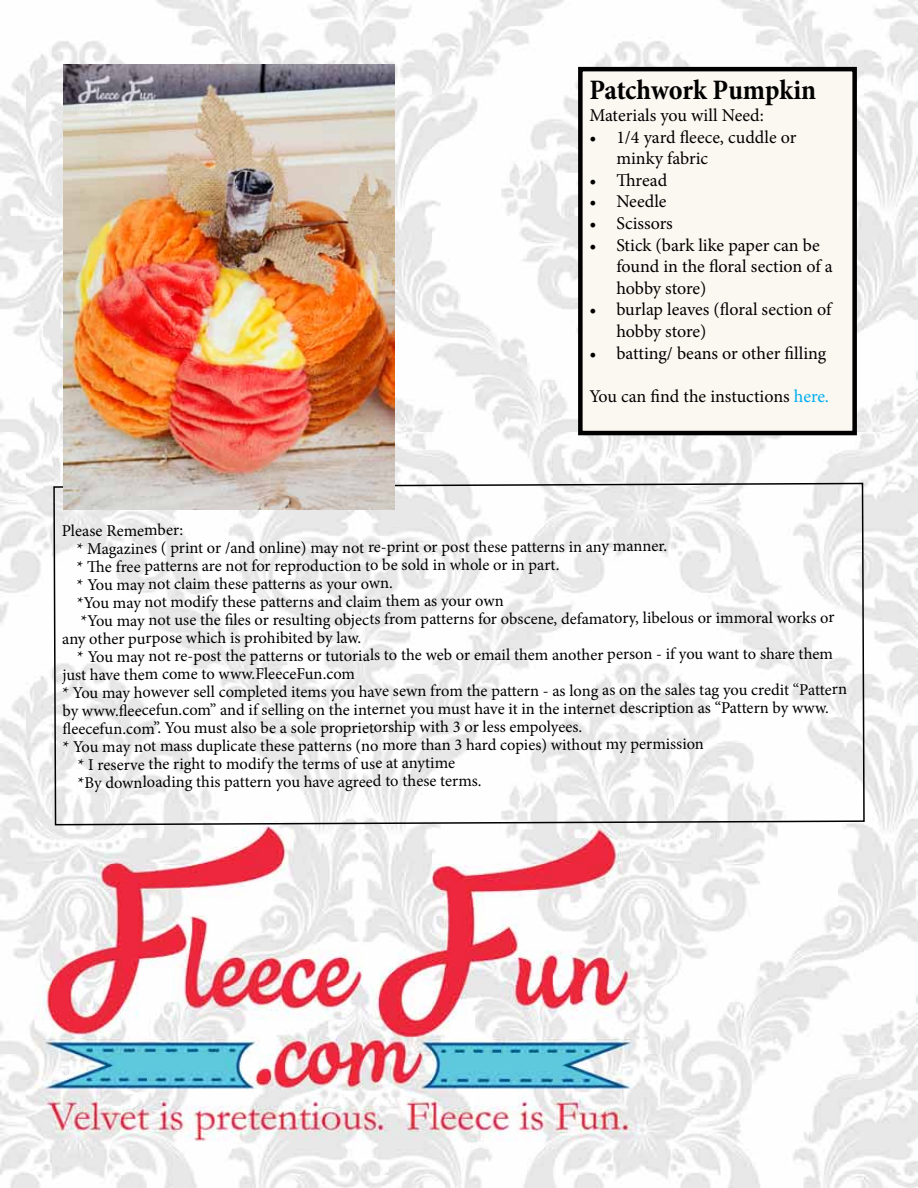
<style>
.page{position:relative;width:918px;height:1188px;background:#fff}
.page>*{position:absolute;margin:0;border:0;box-sizing:border-box;transform-origin:0 0}
.t1{font:700 condensed 28.5px "Minion Pro";letter-spacing:-.005em;color:#000}
.t2{font:18px/21.6px "Minion Pro";color:#000}
.t3{font:16.5px/17.7px "Minion Pro";letter-spacing:-.005em;color:#000}
.s1{color:#00aeef}
</style>
<div class="page">
<img style="left:0;top:0;width:918px;height:1188px">
<div style="left:580px;top:69px;width:275px;height:364px;background:#fbf7f1"></div>
<div style="left:578px;top:67px;width:279px;height:368px;border:5px solid #000"></div>
<svg style="left:53px;top:482px;width:812px;height:344px"></svg>
<img style="left:63px;top:64px;width:331px;height:445px">
<h1 class="t1" style="left:589px;top:80px;width:228px">Patchwork Pumpkin</h1>
<p class="t2" style="left:589px;top:106px;width:176px">Materials you will Need:</p>
<p class="t2" style="left:616px;top:126px;width:182px;text-indent:-27px">• 1/4 yard fleece, cuddle or minky fabric</p>
<p class="t2" style="left:589px;top:169px;width:79px">• Thread</p>
<p class="t2" style="left:589px;top:191px;width:79px">• Needle</p>
<p class="t2" style="left:589px;top:213px;width:85px">• Scissors</p>
<p class="t2" style="left:616px;top:234px;width:218px;text-indent:-27px">• Stick (bark like paper can be found in the floral section of a hobby store)</p>
<p class="t2" style="left:616px;top:299px;width:217px;text-indent:-27px">• burlap leaves (floral section of hobby store)</p>
<p class="t2" style="left:589px;top:342px;width:239px">• batting/ beans or other filling</p>
<p class="t2" style="left:589px;top:387px;width:241px">You can find the instuctions <span class="s1">here.</span></p>
<p class="t3" style="left:77px;top:523px;width:759px;text-indent:-15px">Please Remember:<br>* Magazines ( print or /and online) may not re-print or post these patterns in any manner.<br>* The free patterns are not for reproduction to be sold in whole or in part.<br>* You may not claim these patterns as your own.<br>*You may not modify these patterns and claim them as your own<br>*You may not use the files or resulting objects from patterns for obscene, defamatory, libelous or immoral works or</p>
<p class="t3" style="left:77px;top:631px;width:757px;line-height:17px;text-indent:-15px">any other purpose which is prohibited by law.<br>* You may not re-post the patterns or tutorials to the web or email them another person - if you want to share them</p>
<p class="t3" style="left:62px;top:667px;width:294px">just have them come to www.FleeceFun.com</p>
<p class="t3" style="left:62px;top:683px;width:786px">* You may however sell completed items you have sewn from the pattern - as long as on the sales tag you credit “Pattern</p>
<p class="t3" style="left:63px;top:702px;width:768px">by www.fleecefun.com” and if selling on the internet you must have it in the internet description as “Pattern by www.</p>
<p class="t3" style="left:63px;top:720px;width:521px">fleecefun.com”. You must also be a sole proprietorship with 3 or less empolyees.</p>
<p class="t3" style="left:63px;top:738px;width:643px">* You may not mass duplicate these patterns (no more than 3 hard copies) without my permission</p>
<p class="t3" style="left:78px;top:756px;width:379px">* I reserve the right to modify the terms of use at anytime</p>
<p class="t3" style="left:78px;top:774px;width:405px">*By downloading this pattern you have agreed to these terms.</p>
</div>
